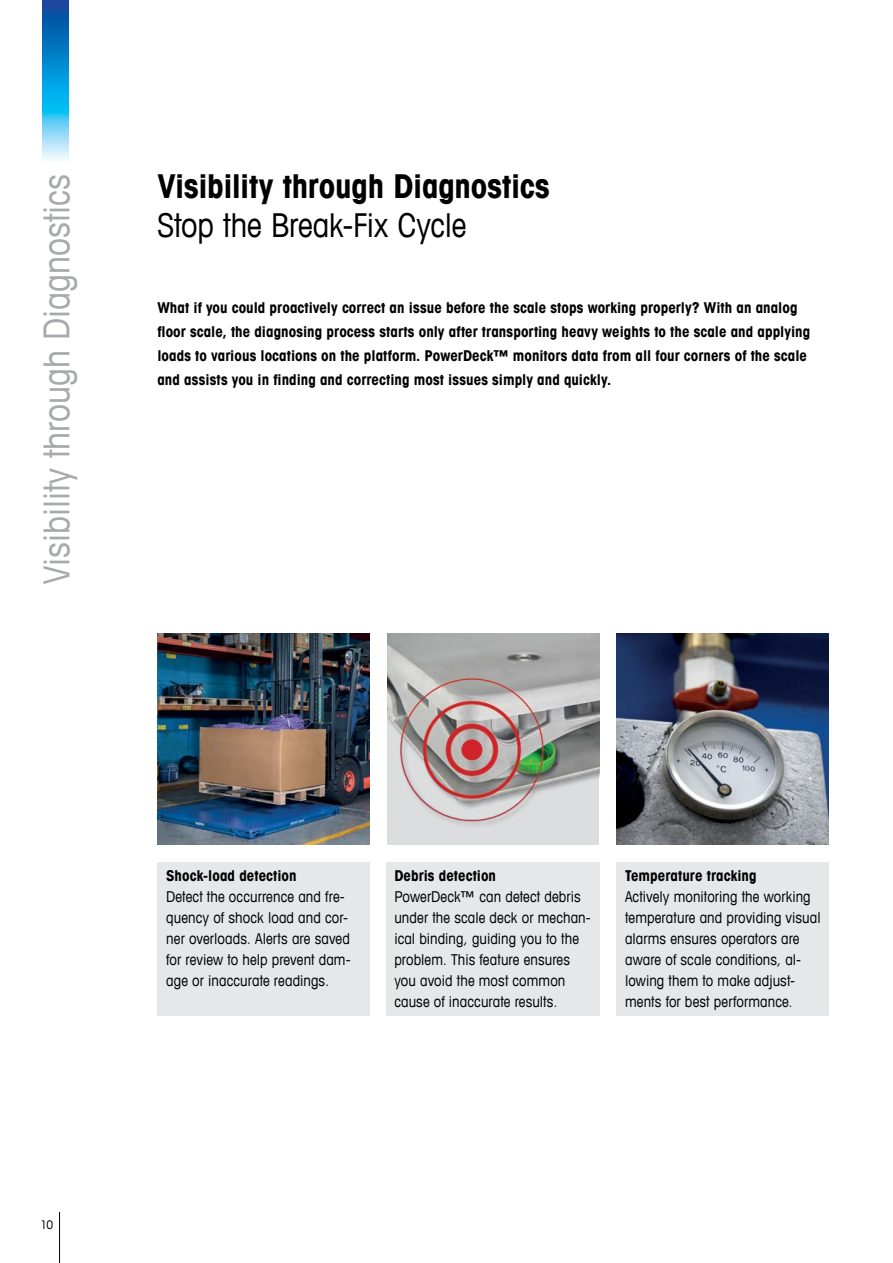
<style>
.page{position:relative;width:893px;height:1263px;background:#fff}
.page>*{position:absolute;margin:0;border:0;box-sizing:border-box;transform-origin:0 0}
.t1{font:condensed 36px "Avant Garde Com";color:#a7a9ac}
.t2{font:700 condensed 33px "Avant Garde Com";letter-spacing:-.01em;color:#000}
.t3{font:condensed 33px "Avant Garde Com";letter-spacing:-.005em;color:#000}
.t4{font:condensed 15px/21px "Avant Garde Com";letter-spacing:.005em;color:#000}
.t5{font:700 condensed 15px/24px "Avant Garde Com";letter-spacing:.005em;color:#000}
.t6{font:condensed 12px "Avant Garde Com";color:#000}
</style>
<div class="page">
<hr style="left:59px;top:1212px;width:1px;height:51px;background:#000">
<img style="left:43px;top:0;width:25px;height:160px">
<div style="left:158px;top:862px;width:212px;height:154px;background:#e6e7e8"></div>
<div style="left:386px;top:862px;width:214px;height:154px;background:#e6e7e8"></div>
<div style="left:617px;top:862px;width:212px;height:154px;background:#e6e7e8"></div>
<img style="left:617px;top:633px;width:212px;height:212px">
<img style="left:387px;top:633px;width:212px;height:212px">
<img style="left:158px;top:633px;width:212px;height:212px">
<h1 class="t1" style="left:34px;top:584px;width:411px;rotate:-90deg">Visibility through Diagnostics</h1>
<h2 class="t2" style="left:157px;top:165px;width:394px">Visibility through Diagnostics</h2>
<h2 class="t3" style="left:157px;top:205px;width:311px">Stop the Break-Fix Cycle</h2>
<p class="t5" style="left:157px;top:295px;width:654px">What if you could proactively correct an issue before the scale stops working properly? With an analog floor scale, the diagnosing process starts only after transporting heavy weights to the scale and applying loads to various locations on the platform. PowerDeck™ monitors data from all four corners of the scale and assists you in finding and correcting most issues simply and quickly.</p>
<p class="t6" style="left:41px;top:1217px;width:14px">10</p>
<p class="t5" style="left:166px;top:863px;width:132px">Shock-load detection</p>
<p class="t4" style="left:166px;top:886px;width:186px">Detect the occurrence and fre&shy;quency of shock load and cor&shy;ner overloads. Alerts are saved for review to help prevent dam&shy;age or inaccurate readings.</p>
<p class="t5" style="left:394px;top:863px;width:103px">Debris detection</p>
<p class="t4" style="left:394px;top:886px;width:198px">PowerDeck™ can detect debris under the scale deck or mechan&shy;ical binding, guiding you to the problem. This feature ensures you avoid the most common cause of inaccurate results.</p>
<p class="t5" style="left:625px;top:863px;width:133px">Temperature tracking</p>
<p class="t4" style="left:625px;top:886px;width:197px">Actively monitoring the working temperature and providing visual alarms ensures operators are aware of scale conditions, al&shy;lowing them to make adjust&shy;ments for best performance.</p>
</div>
